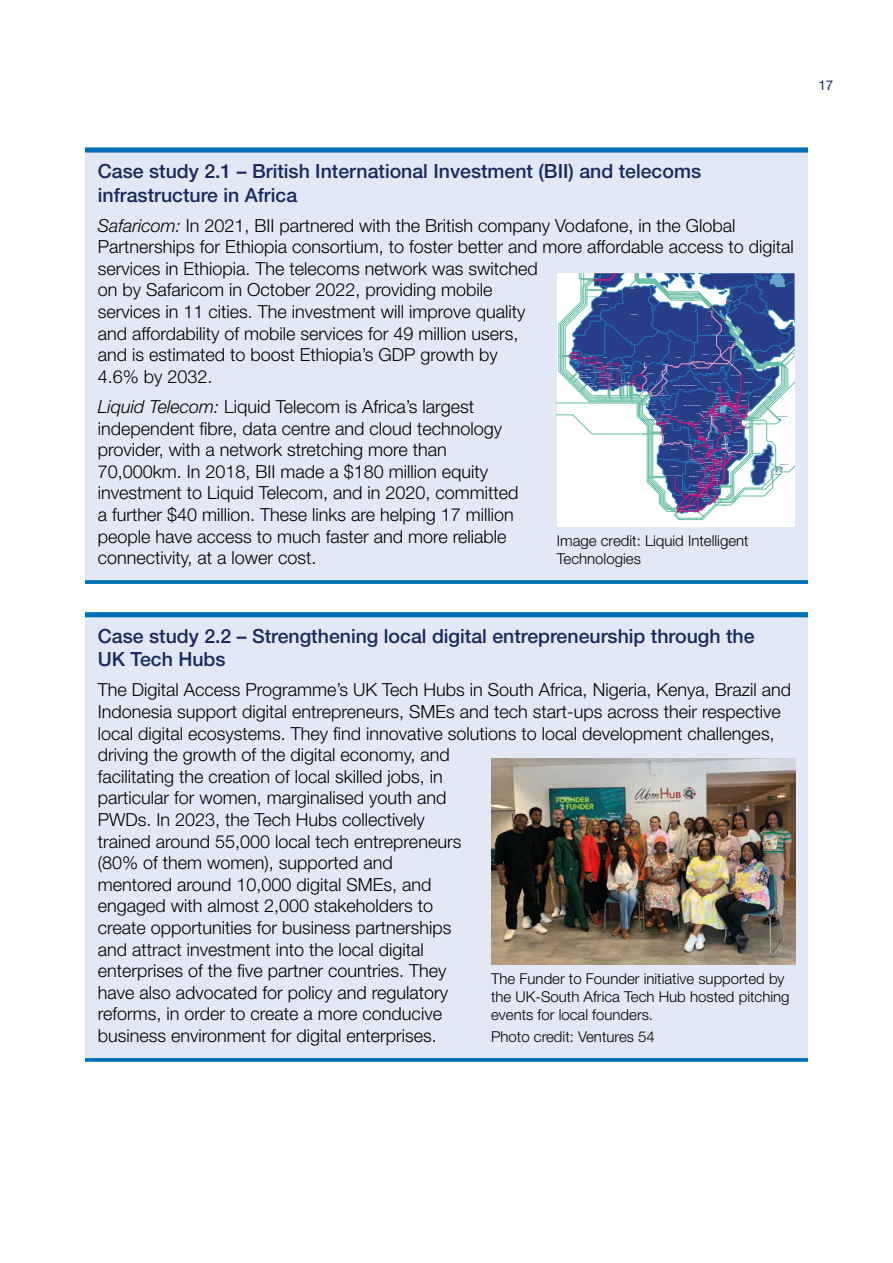
<style>
.page{position:relative;width:893px;height:1263px;background:#fff}
.page>*{position:absolute;margin:0;border:0;box-sizing:border-box;transform-origin:0 0}
.Boxed_Head{font:500 19.5px/23.4px "Helvetica Neue LT Std";color:#192960}
.t1{font:300 18px/21.6px "Helvetica Neue LT Std";color:#000}
.t2{font:300 15px/18px "Helvetica Neue LT Std";color:#000}
.t3{font:13.5px "Helvetica Neue LT Std";color:#192960}
.s1{font-style:italic}
</style>
<div class="page">
<div style="left:85px;top:151px;width:723px;height:69px;background:#e2e8f6"></div>
<svg style="left:85px;top:147px;width:723px;height:2px"></svg>
<svg style="left:85px;top:149px;width:723px;height:4px;background:#177bbd"></svg>
<div style="left:85px;top:206px;width:723px;height:195px;background:#e2e8f6"></div>
<div style="left:85px;top:387px;width:723px;height:195px;background:#e2e8f6"></div>
<svg style="left:85px;top:580px;width:723px;height:4px;background:#0e76ba"></svg>
<div style="left:85px;top:616px;width:723px;height:68px;background:#e2e8f6"></div>
<svg style="left:85px;top:612px;width:723px;height:2px"></svg>
<hr style="left:85px;top:614px;width:723px;height:3px;background:#006fb7">
<div style="left:85px;top:671px;width:723px;height:389px;background:#e2e8f6"></div>
<svg style="left:85px;top:1058px;width:723px;height:4px;background:#0f77bb"></svg>
<div style="left:557px;top:273px;width:238px;height:254px;background:#fff"></div>
<svg style="left:557px;top:273px;width:238px;height:245px"></svg>
<img style="left:491px;top:758px;width:304px;height:206px">
<p class="t3" style="left:818px;top:78px;width:17px">17</p>
<p class="Boxed_Head" style="left:98px;top:159px;width:605px">Case study 2.1 – British International Investment (BII) and telecoms infrastructure in Africa</p>
<p class="t1" style="left:98px;top:214px;width:697px"><span class="s1">Safaricom:</span> In 2021, BII partnered with the British company Vodafone, in the Global Partnerships for Ethiopia consortium, to foster better and more affordable access to digital services in Ethiopia. The telecoms network was switched<br>on by Safaricom in October 2022, providing mobile<br>services in 11 cities. The investment will improve quality<br>and affordability of mobile services for 49 million users,<br>and is estimated to boost Ethiopia’s GDP growth by<br>4.6% by 2032.</p>
<p class="t1" style="left:98px;top:395px;width:422px"><span class="s1">Liquid Telecom:</span> Liquid Telecom is Africa’s largest independent fibre, data centre and cloud technology provider, with a network stretching more than 70,000km. In 2018, BII made a $180 million equity investment to Liquid Telecom, and in 2020, committed a further $40 million. These links are helping 17 million people have access to much faster and more reliable connectivity, at a lower cost.</p>
<p class="t2" style="left:557px;top:531px;width:193px">Image credit: Liquid Intelligent<br>Technologies</p>
<p class="Boxed_Head" style="left:98px;top:624px;width:658px">Case study 2.2 – Strengthening local digital entrepreneurship through the</p>
<p class="Boxed_Head" style="left:98px;top:647px;width:129px">UK Tech Hubs</p>
<p class="t1" style="left:98px;top:679px;width:695px">The Digital Access Programme’s UK Tech Hubs in South Africa, Nigeria, Kenya, Brazil and Indonesia support digital entrepreneurs, SMEs and tech start-ups across their respective local digital ecosystems. They find innovative solutions to local development challenges, driving the growth of the digital economy, and<br>facilitating the creation of local skilled jobs, in<br>particular for women, marginalised youth and<br>PWDs. In 2023, the Tech Hubs collectively<br>trained around 55,000 local tech entrepreneurs<br>(80% of them women), supported and<br>mentored around 10,000 digital SMEs, and<br>engaged with almost 2,000 stakeholders to<br>create opportunities for business partnerships<br>and attract investment into the local digital<br>enterprises of the five partner countries. They<br>have also advocated for policy and regulatory<br>reforms, in order to create a more conducive<br>business environment for digital enterprises.</p>
<p class="t2" style="left:491px;top:969px;width:300px">The Funder to Founder initiative supported by the UK-South Africa Tech Hub hosted pitching events for local founders.</p>
<p class="t2" style="left:491px;top:1027px;width:165px">Photo credit: Ventures 54</p>
</div>
